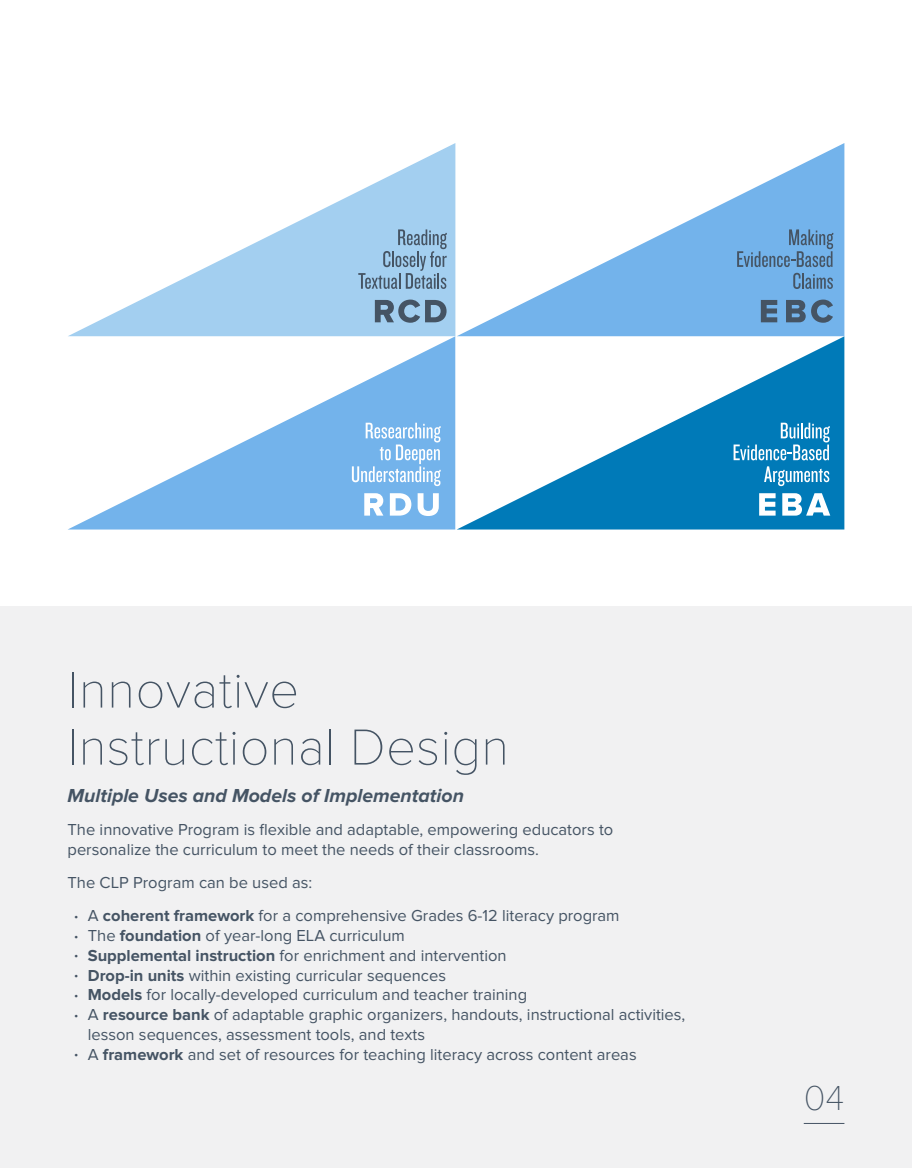
<style>
.page{position:relative;width:912px;height:1168px;background:#fff}
.page>*{position:absolute;margin:0;border:0;box-sizing:border-box;transform-origin:0 0}
.t1{font:100 52.5px/57px "Proxima Nova T";letter-spacing:.005em;color:#455464}
.t2{font:100 36px "Proxima Nova T";color:#455464}
.t3{font:italic 700 19.5px "Proxima Nova";color:#455464}
.t4{font:16.5px/19.8px "Proxima Nova";color:#455464}
.s1{font-size:12px}
.s2{font-weight:700}
</style>
<div class="page">
<div style="left:0;top:606px;width:911px;height:562px;background:#f1f1f2"></div>
<hr style="left:803px;top:1123px;width:41px;height:1px;background:#455464">
<svg style="left:457px;top:143px;width:387px;height:193px"></svg>
<svg style="left:68px;top:336px;width:387px;height:193px"></svg>
<svg style="left:68px;top:143px;width:387px;height:193px"></svg>
<svg style="left:457px;top:336px;width:387px;height:193px"></svg>
<svg style="left:364px;top:493px;width:19px;height:23px"></svg>
<svg style="left:390px;top:493px;width:21px;height:23px"></svg>
<svg style="left:417px;top:493px;width:21px;height:23px"></svg>
<svg style="left:759px;top:493px;width:16px;height:23px"></svg>
<svg style="left:782px;top:493px;width:48px;height:23px"></svg>
<svg style="left:737px;top:229px;width:96px;height:38px;background:#689ccb"></svg>
<svg style="left:793px;top:273px;width:39px;height:16px"></svg>
<svg style="left:352px;top:423px;width:88px;height:63px;background:#93c4ef"></svg>
<svg style="left:733px;top:423px;width:96px;height:37px;background:#3e9ac9"></svg>
<svg style="left:763px;top:466px;width:66px;height:20px"></svg>
<svg style="left:760px;top:300px;width:17px;height:22px"></svg>
<svg style="left:785px;top:300px;width:47px;height:23px"></svg>
<svg style="left:358px;top:229px;width:88px;height:60px;background:#8db3d0"></svg>
<svg style="left:375px;top:300px;width:71px;height:23px;background:#6f8ba3"></svg>
<h1 class="t1" style="left:68px;top:658px;width:443px">Innovative<br>Instructional Design</h1>
<p class="t3" style="left:68px;top:786px;width:398px">Multiple Uses and Models of Implementation</p>
<p class="t4" style="left:68px;top:819px;width:547px">The innovative Program is flexible and adaptable, empowering educators to personalize the curriculum to meet the needs of their classrooms.</p>
<p class="t4" style="left:68px;top:873px;width:246px">The CLP Program can be used as:</p>
<p class="t4" style="left:74px;top:906px;width:546px"><span class="s1">•</span> A <span class="s2">coherent framework</span> for a comprehensive Grades 6-12 literacy program</p>
<p class="t4" style="left:74px;top:926px;width:332px"><span class="s1">•</span> The <span class="s2">foundation</span> of year-long ELA curriculum</p>
<p class="t4" style="left:74px;top:945px;width:434px"><span class="s1">•</span> <span class="s2">Supplemental instruction</span> for enrichment and intervention</p>
<p class="t4" style="left:74px;top:965px;width:373px"><span class="s1">•</span> <span class="s2">Drop-in units</span> within existing curricular sequences</p>
<p class="t4" style="left:74px;top:985px;width:454px"><span class="s1">•</span> <span class="s2">Models</span> for locally-developed curriculum and teacher training</p>
<p class="t4" style="left:88px;top:1005px;width:599px;text-indent:-14px"><span class="s1">•</span> A <span class="s2">resource bank</span> of adaptable graphic organizers, handouts, instructional activities, lesson sequences, assessment tools, and texts</p>
<p class="t4" style="left:74px;top:1044px;width:563px"><span class="s1">•</span> A <span class="s2">framework</span> and set of resources for teaching literacy across content areas</p>
<h2 class="t2" style="left:803px;top:1071px;width:42px">04</h2>
</div>
